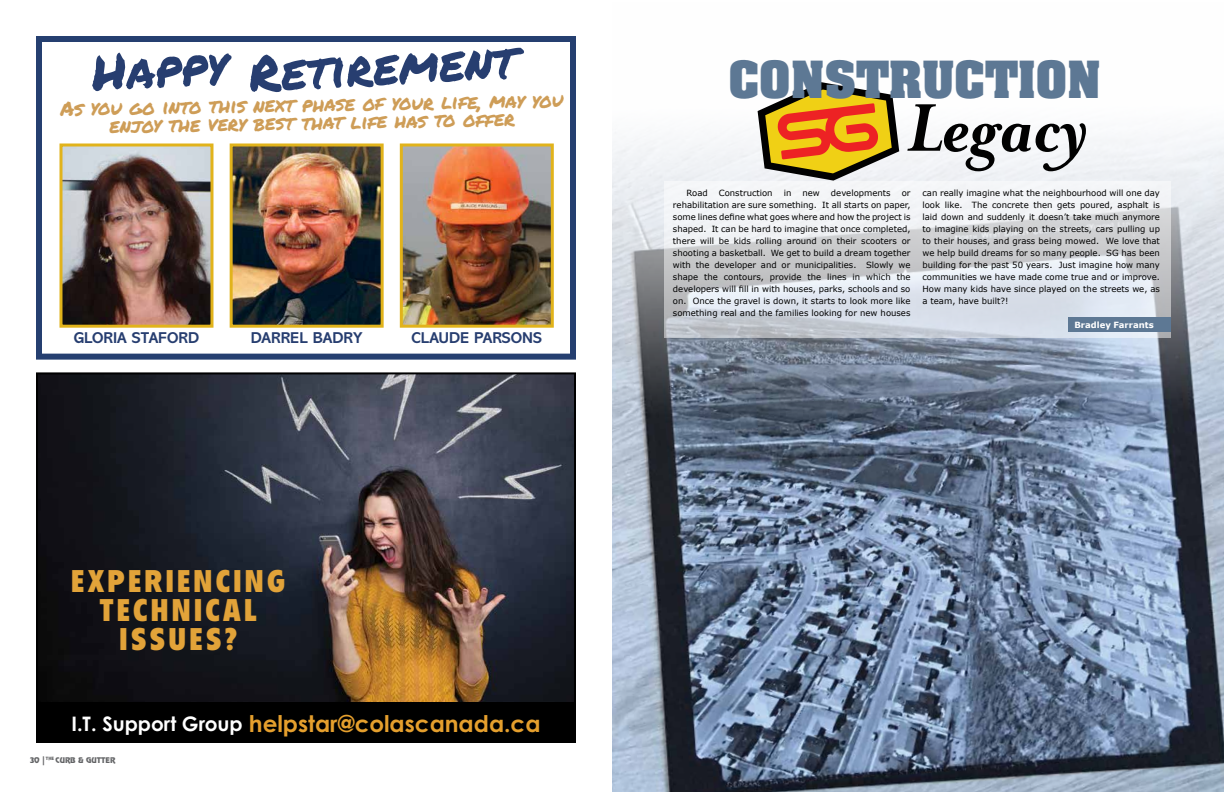
<style>
.page{position:relative;width:1224px;height:792px;background:#fff}
.page>*{position:absolute;margin:0;border:0;box-sizing:border-box;transform-origin:0 0}
.t1{font:italic 700 77.3px "Mrs Eaves OT";color:#010101}
.t2{font:49.5px "Permanent Marker";color:#273e70}
.t3{font:700 43.6px "Aachen Std";color:#5d7894}
.t4{font:900 condensed 30.8px/28.9px "Flyer LT Std";letter-spacing:.11em;color:#e2a339;text-align:center}
.t5{font:700 23px "Century Gothic Pro";color:#e59f2d}
.t6{font:20px/18px "Permanent Marker";color:#ce9d57;text-align:center}
.t7{font:700 15.8px "Abadi MT Pro";color:#273e70}
.t8{font:8.5px/12px "Verdana";color:#000;text-align:justify}
.t9{font:700 8.5px "Verdana";color:#fff}
.t10{font:7px "Revue Std";color:#636466}
.t11{font:4px "Revue Std";color:#636466}
.s1{font-size:20px;color:#fff}
</style>
<div class="page">
<img style="left:612px;top:111px;width:612px;height:681px">
<svg style="left:758px;top:82px;width:141px;height:99px"></svg>
<svg style="left:664px;top:181px;width:506px;height:157px"></svg>
<div style="left:1068px;top:317px;width:103px;height:15px;background:#5d7894"></div>
<img style="left:39px;top:375px;width:534px;height:327px">
<div style="left:36px;top:372px;width:540px;height:333px;border:2px solid #000"></div>
<div style="left:36px;top:703px;width:540px;height:40px;background:#000"></div>
<div style="left:36px;top:36px;width:540px;height:324px;border:6px solid #253f70"></div>
<img style="left:64px;top:148px;width:145px;height:176px">
<div style="left:60px;top:144px;width:153px;height:184px;border:3px solid #e1b31b"></div>
<img style="left:234px;top:148px;width:146px;height:176px">
<div style="left:230px;top:144px;width:154px;height:184px;border:3px solid #e1b31b"></div>
<img style="left:404px;top:148px;width:146px;height:176px">
<div style="left:400px;top:144px;width:154px;height:184px;border:3px solid #e1b31b"></div>
<h2 class="t2" style="left:247px;top:37px;width:269px;rotate:-3deg">Retirement</h2>
<h3 class="t6" style="left:60px;top:99px;width:505px;rotate:-1deg">As you go into this next phase of your life, may you enjoy the very best that life has to offer</h3>
<h2 class="t2" style="left:90px;top:36px;width:136px;rotate:-3deg">Happy</h2>
<h3 class="t7" style="left:74px;top:328px;width:127px">GLORIA STAFORD</h3>
<h3 class="t7" style="left:251px;top:328px;width:113px">DARREL BADRY</h3>
<h3 class="t7" style="left:412px;top:328px;width:132px">CLAUDE PARSONS</h3>
<h3 class="t4" style="left:71px;top:567px;width:216px">EXPERIENCING<br>TECHNICAL<br>ISSUES?</h3>
<h3 class="t5" style="left:71px;top:709px;width:471px"><span class="s1">I.T. Support Group</span> helpstar@colascanada.ca</h3>
<p class="t10" style="left:30px;top:755px;width:16px">30 |</p>
<p class="t10" style="left:56px;top:755px;width:61px">CURB &amp; GUTTER</p>
<p class="t11" style="left:46px;top:755px;width:10px">THE</p>
<h3 class="t3" style="left:729px;top:48px;width:374px">CONSTRUCTION</h3>
<h1 class="t1" style="left:908px;top:86px;width:183px">Legacy</h1>
<p class="t8" style="left:686px;top:187px;width:23px">Road</p>
<p class="t8" style="left:719px;top:187px;width:55px">Construction</p>
<p class="t8" style="left:784px;top:187px;width:9px">in</p>
<p class="t8" style="left:803px;top:187px;width:19px">new</p>
<p class="t8" style="left:831px;top:187px;width:61px">developments</p>
<p class="t8" style="left:673px;top:187px;width:239px;text-indent:229px">or rehabilitation are sure something. It all starts on paper, some lines define what goes where and how the project is shaped. It can be hard to imagine that once completed, there will be kids rolling around on their scooters or shooting a basketball. We get to build a dream together with the developer and or municipalities. Slowly we shape the contours, provide the lines in which the developers will fill in with houses, parks, schools and so on. Once the gravel is down, it starts to look more like something real and the families looking for new houses</p>
<p class="t8" style="left:922px;top:187px;width:239px">can really imagine what the neighbourhood will one day look like. The concrete then gets poured, asphalt is laid down and suddenly it doesn’t take much anymore to imagine kids playing on the streets, cars pulling up to their houses, and grass being mowed. We love that we help build dreams for so many people. SG has been building for the past 50 years. Just imagine how many communities we have made come true and or improve.<br>How many kids have since played on the streets we, as a team, have built?!</p>
<p class="t9" style="left:1074px;top:319px;width:81px">Bradley Farrants</p>
</div>
